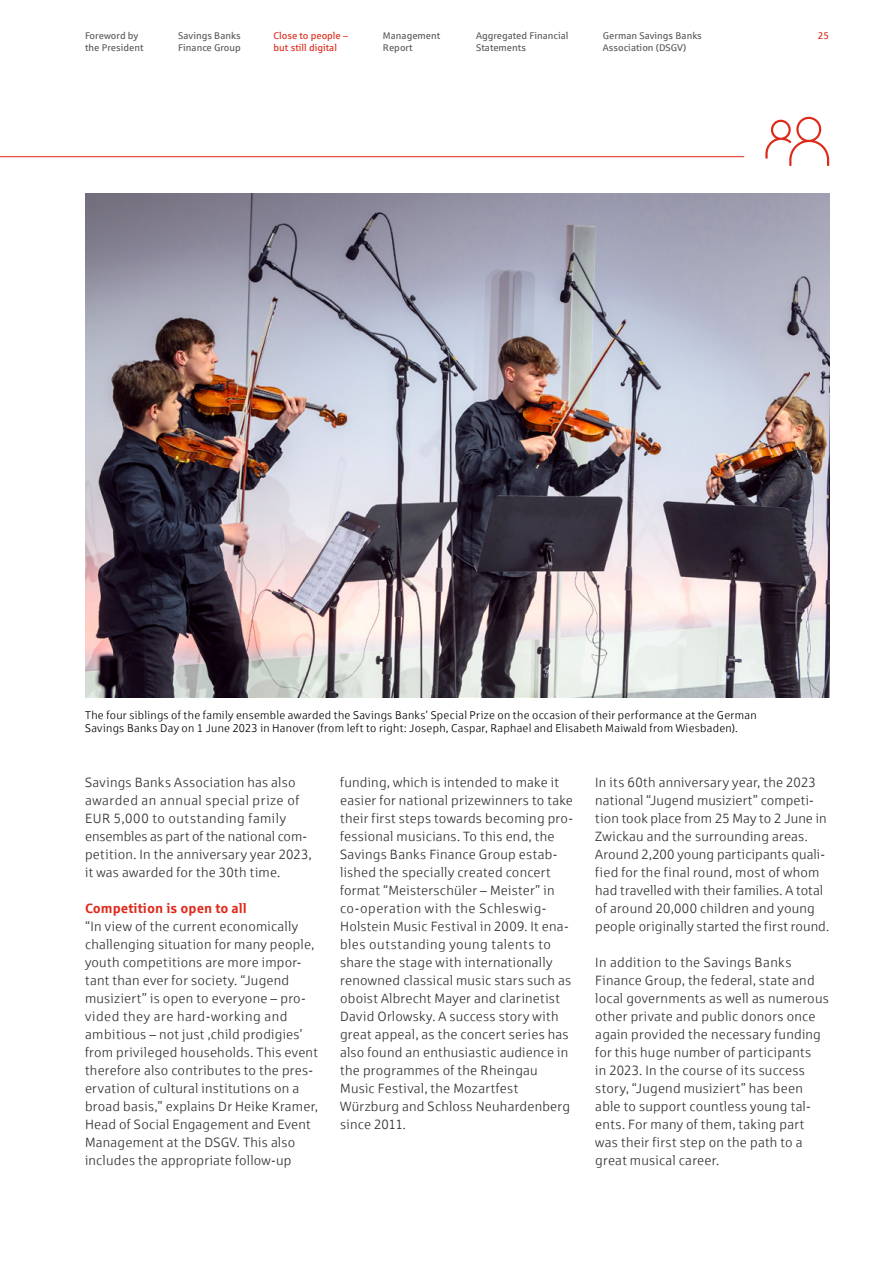
<style>
.page{position:relative;width:893px;height:1263px;background:#fff}
.page>*{position:absolute;margin:0;border:0;box-sizing:border-box;transform-origin:0 0}
.t1{font:13.5px/18px "Sparkasse Lt";letter-spacing:.015em;color:#313130}
.t2{font:700 13.5px "Sparkasse Rg";color:#dd2a1b}
.t3{font:11.25px/13.5px "Sparkasse Lt";letter-spacing:.025em;color:#000}
.t4{font:9.75px/12px "Sparkasse Rg";color:#5b5b5a}
.t5{font:9.75px/12px "Sparkasse Rg";color:#dd2a1b}
</style>
<div class="page">
<svg style="left:765px;top:117px;width:64px;height:49px"></svg>
<hr style="left:0;top:156px;width:744px;height:1px;background:#dd2a1b">
<img style="left:85px;top:193px;width:744px;height:504px">
<p class="t4" style="left:85px;top:30px;width:55px">Foreword by</p>
<p class="t5" style="left:818px;top:30px;width:13px">25</p>
<p class="t4" style="left:85px;top:42px;width:60px">the President</p>
<p class="t4" style="left:178px;top:30px;width:64px">Savings Banks<br>Finance Group</p>
<p class="t4" style="left:383px;top:30px;width:59px">Management<br>Report</p>
<p class="t4" style="left:603px;top:30px;width:100px">German Savings Banks<br>Association (DSGV)</p>
<p class="t5" style="left:274px;top:30px;width:76px">Close to people – but still digital</p>
<p class="t4" style="left:476px;top:30px;width:94px">Aggregated Financial<br>Statements</p>
<p class="t3" style="left:85px;top:708px;width:673px">The four siblings of the family ensemble awarded the Savings Banks’ Special Prize on the occasion of their performance at the German<br>Savings Banks Day on 1 June 2023 in Hanover (from left to right: Joseph, Caspar, Raphael and Elisabeth Maiwald from Wiesbaden).</p>
<p class="t1" style="left:85px;top:773px;width:228px">Savings Banks Association has also awarded an annual special prize of EUR 5,000 to outstanding family ensembles as part of the national com&shy;petition. In the anniversary year 2023, it was awarded for the 30th time.</p>
<p class="t2" style="left:85px;top:900px;width:163px">Competition is open to all</p>
<p class="t1" style="left:85px;top:917px;width:234px">“In view of the current economically challenging situation for many people, youth competitions are more impor&shy;tant than ever for society. “Jugend musiziert” is open to everyone – pro&shy;vided they are hard-working and ambitious – not just ‚child prodigies’ from privileged households. This event therefore also contributes to the pres&shy;ervation of cultural institutions on a broad basis,” explains Dr Heike Kramer, Head of Social Engagement and Event Management at the DSGV. This also includes the appropriate follow-up</p>
<p class="t1" style="left:340px;top:773px;width:234px">funding, which is intended to make it easier for national prizewinners to take their first steps towards becoming pro&shy;fessional musicians. To this end, the Savings Banks Finance Group estab&shy;lished the specially created concert format “Meisterschüler – Meister” in co-operation with the Schleswig-Holstein Music Festival in 2009. It ena&shy;bles outstanding young talents to share the stage with internationally renowned classical music stars such as oboist Albrecht Mayer and clarinetist David Orlowsky. A success story with great appeal, as the concert series has also found an enthusiastic audience in the programmes of the Rheingau Music Festival, the Mozartfest Würzburg and Schloss Neuhardenberg since 2011.</p>
<p class="t1" style="left:595px;top:773px;width:235px">In its 60th anniversary year, the 2023 national “Jugend musiziert” competi&shy;tion took place from 25 May to 2 June in Zwickau and the surrounding areas.<br>Around 2,200 young participants quali&shy;fied for the final round, most of whom had travelled with their families. A total of around 20,000 children and young people originally started the first round.</p>
<p class="t1" style="left:595px;top:953px;width:235px">In addition to the Savings Banks Finance Group, the federal, state and local governments as well as numerous other private and public donors once again provided the necessary funding for this huge number of participants<br>in 2023. In the course of its success story, “Jugend musiziert” has been able to support countless young tal&shy;ents. For many of them, taking part was their first step on the path to a great musical career.</p>
</div>
